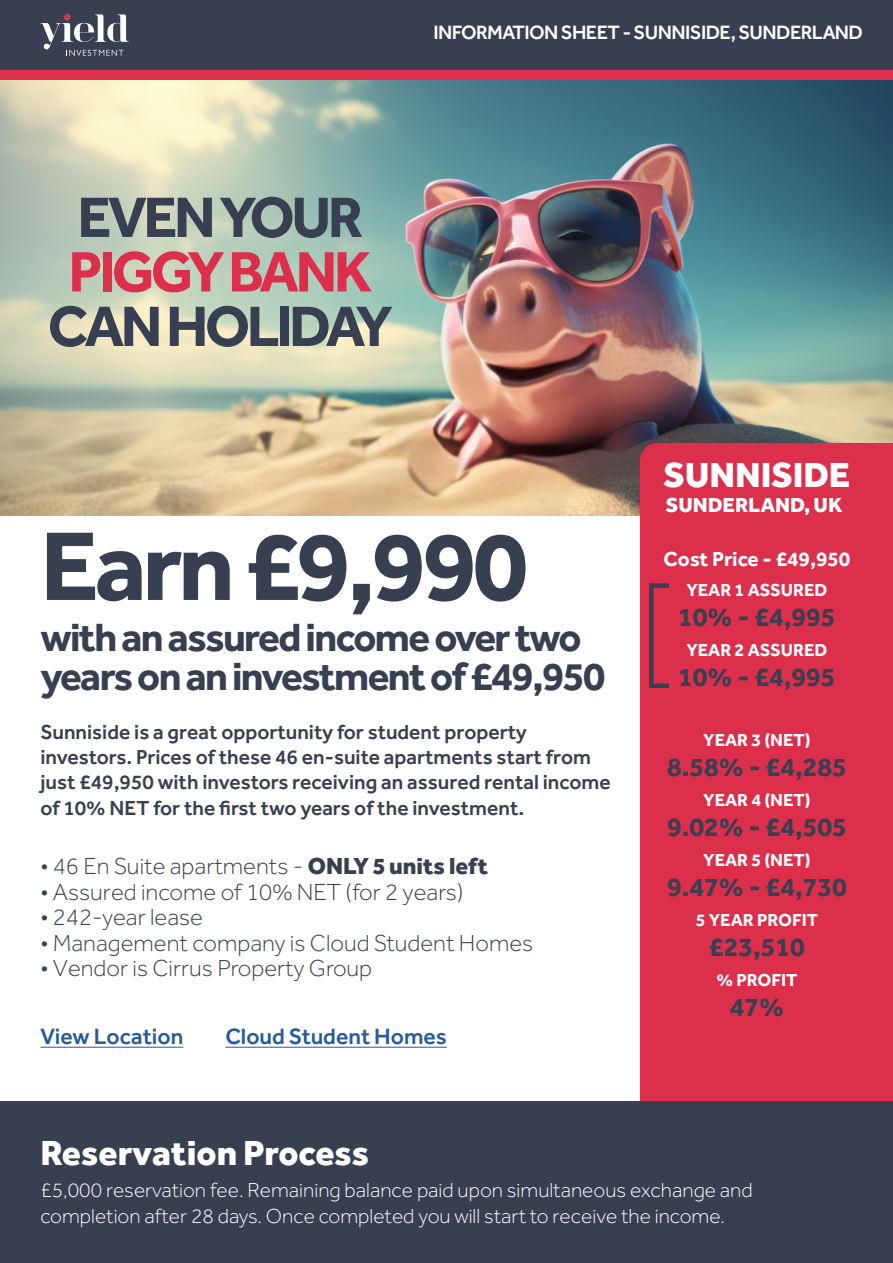
<style>
.page{position:relative;width:893px;height:1263px;background:#fff}
.page>*{position:absolute;margin:0;border:0;box-sizing:border-box;transform-origin:0 0}
.t1{font:700 100.8px "Effra";letter-spacing:-.04em;color:#373f51}
.t2{font:700 58.8px "Effra";letter-spacing:-.06em;color:#373f51}
.t3{font:700 58.8px "Effra";letter-spacing:-.06em;color:#dc2f4b}
.t4{font:700 40.8px/39px "Effra";letter-spacing:-.04em;color:#373f51}
.t5{font:800 36px "Effra";color:#fff}
.t6{font:700 27px "Effra";color:#373f51}
.t7{font:300 24px "Effra";color:#373f51}
.t8{font:500 22.95px "Effra";color:#275b9b}
.t9{font:500 21px/25.2px "Effra";color:#373f51}
.t10{font:300 21px/25.2px "Effra";color:#fff}
.t11{font:700 21px "Effra";color:#fff}
.t12{font:800 21px "Effra";color:#fff}
.t13{font:500 19.95px "Effra";letter-spacing:-.03em;color:#fff}
.t14{font:700 18px "Effra";color:#fff}
.s1{font-weight:800}
.s2{font-weight:300;font-size:15px;color:#373f51}
</style>
<div class="page">
<div style="left:0;top:0;width:893px;height:70px;background:#373f51"></div>
<div style="left:0;top:70px;width:893px;height:11px;background:#dc2f4b"></div>
<img style="left:0;top:80px;width:893px;height:435px">
<div style="left:640px;top:443px;width:253px;height:658px;background:#dc2f4b"></div>
<svg style="left:40px;top:14px;width:89px;height:42px"></svg>
<hr style="left:40px;top:1047px;width:143px;height:1px;background:#275b9b">
<hr style="left:225px;top:1047px;width:222px;height:1px;background:#275b9b">
<div style="left:0;top:1101px;width:893px;height:162px;background:#373f51"></div>
<div style="left:649px;top:583px;width:5px;height:105px;background:#373f51"></div>
<div style="left:651px;top:583px;width:18px;height:5px;background:#373f51"></div>
<div style="left:651px;top:683px;width:18px;height:5px;background:#373f51"></div>
<p class="t13" style="left:433px;top:20px;width:431px">INFORMATION SHEET - SUNNISIDE, SUNDERLAND</p>
<h2 class="t2" style="left:77px;top:181px;width:288px">EVEN YOUR</h2>
<h2 class="t3" style="left:68px;top:236px;width:305px">PIGGY BANK</h2>
<h2 class="t2" style="left:48px;top:290px;width:347px">CAN HOLIDAY</h2>
<h1 class="t1" style="left:40px;top:505px;width:489px">Earn £9,990</h1>
<h3 class="t4" style="left:40px;top:617px;width:567px">with an assured income over two years on an investment of £49,950</h3>
<p class="t9" style="left:40px;top:719px;width:572px">Sunniside is a great opportunity for student property investors. Prices of these 46 en-suite apartments start from just £49,950 with investors receiving an assured rental income of 10% NET for the first two years of the investment.</p>
<p class="t7" style="left:40px;top:853px;width:449px">• 46 En Suite apartments - <span class="s1">ONLY 5 units left</span></p>
<p class="t7" style="left:40px;top:878px;width:425px">• Assured income of 10% NET (for 2 years)</p>
<p class="t7" style="left:40px;top:904px;width:164px">• 242-year lease</p>
<p class="t7" style="left:40px;top:929px;width:494px">• Management company is Cloud Student Homes</p>
<p class="t7" style="left:40px;top:955px;width:333px">• Vendor is Cirrus Property Group</p>
<p class="t8" style="left:40px;top:1023px;width:144px">View Location</p>
<p class="t8" style="left:225px;top:1023px;width:223px">Cloud Student Homes</p>
<h3 class="t5" style="left:664px;top:452px;width:188px">SUNNISIDE</h3>
<p class="t12" style="left:666px;top:492px;width:183px">SUNDERLAND, UK<span class="s2">`</span></p>
<p class="t11" style="left:663px;top:546px;width:188px">Cost Price - £49,950</p>
<p class="t14" style="left:686px;top:579px;width:143px">YEAR 1 ASSURED</p>
<p class="t6" style="left:678px;top:600px;width:159px">10% - £4,995</p>
<p class="t14" style="left:686px;top:639px;width:143px">YEAR 2 ASSURED</p>
<p class="t6" style="left:678px;top:660px;width:159px">10% - £4,995</p>
<p class="t14" style="left:703px;top:729px;width:109px">YEAR 3 (NET)</p>
<p class="t6" style="left:667px;top:750px;width:181px">8.58% - £4,285</p>
<p class="t14" style="left:703px;top:789px;width:109px">YEAR 4 (NET)</p>
<p class="t6" style="left:667px;top:810px;width:181px">9.02% - £4,505</p>
<p class="t14" style="left:703px;top:849px;width:109px">YEAR 5 (NET)</p>
<p class="t6" style="left:667px;top:870px;width:181px">9.47% - £4,730</p>
<p class="t14" style="left:696px;top:909px;width:124px">5 YEAR PROFIT</p>
<p class="t6" style="left:709px;top:930px;width:97px">£23,510</p>
<p class="t14" style="left:716px;top:969px;width:82px">% PROFIT</p>
<p class="t6" style="left:730px;top:990px;width:56px">47%</p>
<h3 class="t5" style="left:40px;top:1130px;width:330px">Reservation Process</h3>
<p class="t10" style="left:40px;top:1178px;width:714px">£5,000 reservation fee. Remaining balance paid upon simultaneous exchange and completion after 28 days. Once completed you will start to receive the income.</p>
</div>
